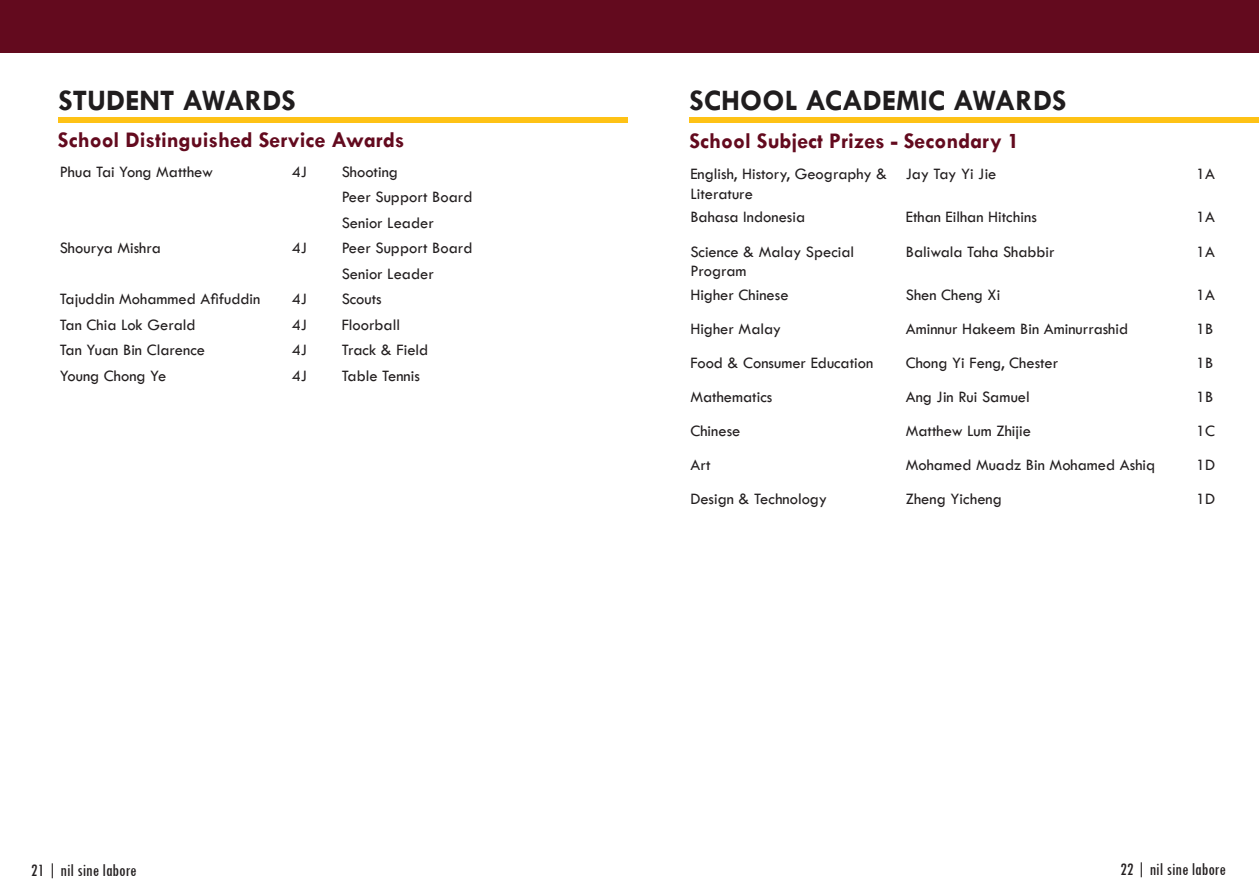
<style>
.page{position:relative;width:1259px;height:893px;background:#fff}
.page>*{position:absolute;margin:0;border:0;box-sizing:border-box;transform-origin:0 0}
.t1{font:700 30px "Tw Cen";color:#201d1e}
.t2{font:700 22.5px "Tw Cen";color:#630a1e}
.t3{font:condensed 18px "Tw Cen";color:#231f20}
.t4{font:16.5px/19.8px "Tw Cen";color:#231f20}
</style>
<div class="page">
<div style="left:0;top:0;width:1259px;height:52px;background:#630a1e"></div>
<div style="left:689px;top:117px;width:570px;height:6px;background:#fec216"></div>
<div style="left:58px;top:117px;width:570px;height:6px;background:#fec216"></div>
<p class="t1" style="left:58px;top:82px;width:239px">STUDENT AWARDS</p>
<p class="t2" style="left:58px;top:126px;width:348px">School Distinguished Service Awards</p>
<p class="t4" style="left:60px;top:162px;width:155px">Phua Tai Yong Matthew</p>
<p class="t4" style="left:292px;top:162px;width:17px">4J</p>
<p class="t4" style="left:342px;top:162px;width:58px">Shooting</p>
<p class="t4" style="left:342px;top:187px;width:132px">Peer Support Board</p>
<p class="t4" style="left:342px;top:213px;width:94px">Senior Leader</p>
<p class="t4" style="left:60px;top:238px;width:103px">Shourya Mishra</p>
<p class="t4" style="left:292px;top:238px;width:17px">4J</p>
<p class="t4" style="left:342px;top:238px;width:132px">Peer Support Board</p>
<p class="t4" style="left:342px;top:264px;width:94px">Senior Leader</p>
<p class="t4" style="left:60px;top:289px;width:202px">Tajuddin Mohammed Afifuddin</p>
<p class="t4" style="left:292px;top:289px;width:17px">4J</p>
<p class="t4" style="left:342px;top:289px;width:42px">Scouts</p>
<p class="t4" style="left:60px;top:315px;width:137px">Tan Chia Lok Gerald</p>
<p class="t4" style="left:292px;top:315px;width:17px">4J</p>
<p class="t4" style="left:342px;top:315px;width:60px">Floorball</p>
<p class="t4" style="left:60px;top:340px;width:147px">Tan Yuan Bin Clarence</p>
<p class="t4" style="left:292px;top:340px;width:17px">4J</p>
<p class="t4" style="left:342px;top:340px;width:88px">Track &amp; Field</p>
<p class="t4" style="left:60px;top:366px;width:108px">Young Chong Ye</p>
<p class="t4" style="left:292px;top:366px;width:17px">4J</p>
<p class="t4" style="left:342px;top:366px;width:80px">Table Tennis</p>
<p class="t1" style="left:689px;top:82px;width:378px">SCHOOL ACADEMIC AWARDS</p>
<p class="t2" style="left:689px;top:127px;width:332px">School Subject Prizes - Secondary 1</p>
<p class="t4" style="left:690px;top:164px;width:198px">English, History, Geography &amp;<br>Literature</p>
<p class="t4" style="left:905px;top:164px;width:92px">Jay Tay Yi Jie</p>
<p class="t4" style="left:1196px;top:164px;width:21px">1A</p>
<p class="t4" style="left:690px;top:207px;width:116px">Bahasa Indonesia</p>
<p class="t4" style="left:905px;top:207px;width:133px">Ethan Eilhan Hitchins</p>
<p class="t4" style="left:1196px;top:207px;width:21px">1A</p>
<p class="t4" style="left:690px;top:241px;width:165px">Science &amp; Malay Special<br>Program</p>
<p class="t4" style="left:905px;top:241px;width:150px">Baliwala Taha Shabbir</p>
<p class="t4" style="left:1196px;top:241px;width:21px">1A</p>
<p class="t4" style="left:690px;top:284px;width:100px">Higher Chinese</p>
<p class="t4" style="left:905px;top:284px;width:96px">Shen Cheng Xi</p>
<p class="t4" style="left:1196px;top:284px;width:21px">1A</p>
<p class="t4" style="left:690px;top:319px;width:92px">Higher Malay</p>
<p class="t4" style="left:905px;top:319px;width:224px">Aminnur Hakeem Bin Aminurrashid</p>
<p class="t4" style="left:1196px;top:319px;width:19px">1B</p>
<p class="t4" style="left:690px;top:353px;width:184px">Food &amp; Consumer Education</p>
<p class="t4" style="left:905px;top:353px;width:154px">Chong Yi Feng, Chester</p>
<p class="t4" style="left:1196px;top:353px;width:19px">1B</p>
<p class="t4" style="left:690px;top:387px;width:83px">Mathematics</p>
<p class="t4" style="left:905px;top:387px;width:126px">Ang Jin Rui Samuel</p>
<p class="t4" style="left:1196px;top:387px;width:19px">1B</p>
<p class="t4" style="left:690px;top:421px;width:52px">Chinese</p>
<p class="t4" style="left:905px;top:421px;width:127px">Matthew Lum Zhijie</p>
<p class="t4" style="left:1196px;top:421px;width:21px">1C</p>
<p class="t4" style="left:690px;top:455px;width:22px">Art</p>
<p class="t4" style="left:905px;top:455px;width:251px">Mohamed Muadz Bin Mohamed Ashiq</p>
<p class="t4" style="left:1196px;top:455px;width:21px">1D</p>
<p class="t4" style="left:690px;top:489px;width:138px">Design &amp; Technology</p>
<p class="t4" style="left:905px;top:489px;width:98px">Zheng Yicheng</p>
<p class="t4" style="left:1196px;top:489px;width:21px">1D</p>
<p class="t3" style="left:31px;top:860px;width:107px">21 | nil sine labore</p>
<p class="t3" style="left:1120px;top:859px;width:107px">22 | nil sine labore</p>
</div>
